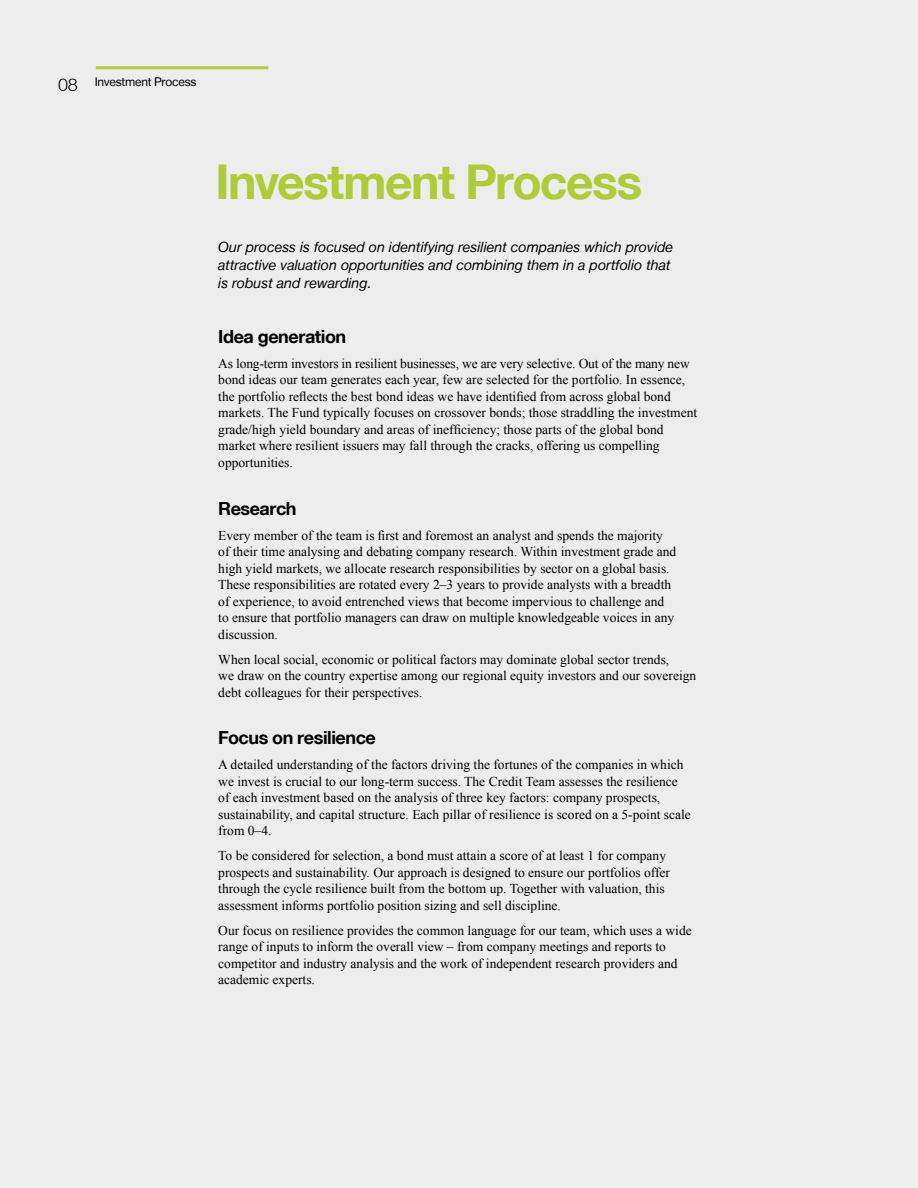
<style>
.page{position:relative;width:918px;height:1188px;background:#ededed}
.page>*{position:absolute;margin:0;border:0;box-sizing:border-box;transform-origin:0 0}
.t1{font:700 48px "Helvetica Neue LT";letter-spacing:-.03em;color:#afcb37}
.t2{font:700 18px "Helvetica Neue LT";letter-spacing:-.025em;color:#000}
.t3{font:300 18px "Helvetica Neue LT";color:#000}
.t4{font:italic 14.25px/18px "Helvetica Neue LT";color:#000}
.t5{font:13.5px/16.5px "Times New Roman";color:#000}
.t6{font:12px "Helvetica Neue LT";letter-spacing:-.015em;color:#000}
</style>
<div class="page">
<hr style="left:96px;top:66px;width:172px;height:3px;background:#afcb37">
<h2 class="t3" style="left:58px;top:73px;width:21px">08</h2>
<p class="t6" style="left:95px;top:75px;width:103px">Investment Process</p>
<h1 class="t1" style="left:216px;top:152px;width:428px">Investment Process</h1>
<p class="t4" style="left:218px;top:237px;width:457px">Our process is focused on identifying resilient companies which provide attractive valuation opportunities and combining them in a portfolio that is robust and rewarding.</p>
<h2 class="t2" style="left:218px;top:325px;width:130px">Idea generation</h2>
<p class="t5" style="left:218px;top:355px;width:480px">As long-term investors in resilient businesses, we are very selective. Out of the many new bond ideas our team generates each year, few are selected for the portfolio. In essence, the portfolio reflects the best bond ideas we have identified from across global bond markets. The Fund typically focuses on crossover bonds; those straddling the investment grade/high yield boundary and areas of inefficiency; those parts of the global bond market where resilient issuers may fall through the cracks, offering us compelling opportunities.</p>
<h2 class="t2" style="left:218px;top:497px;width:80px">Research</h2>
<p class="t5" style="left:218px;top:527px;width:460px">Every member of the team is first and foremost an analyst and spends the majority of their time analysing and debating company research. Within investment grade and high yield markets, we allocate research responsibilities by sector on a global basis.<br>These responsibilities are rotated every 2–3 years to provide analysts with a breadth of experience, to avoid entrenched views that become impervious to challenge and to ensure that portfolio managers can draw on multiple knowledgeable voices in any discussion.</p>
<p class="t5" style="left:218px;top:651px;width:480px">When local social, economic or political factors may dominate global sector trends,<br>we draw on the country expertise among our regional equity investors and our sovereign debt colleagues for their perspectives.</p>
<h2 class="t2" style="left:218px;top:727px;width:159px">Focus on resilience</h2>
<p class="t5" style="left:218px;top:756px;width:474px">A detailed understanding of the factors driving the fortunes of the companies in which we invest is crucial to our long-term success. The Credit Team assesses the resilience of each investment based on the analysis of three key factors: company prospects, sustainability, and capital structure. Each pillar of resilience is scored on a 5-point scale from 0–4.</p>
<p class="t5" style="left:218px;top:847px;width:453px">To be considered for selection, a bond must attain a score of at least 1 for company prospects and sustainability. Our approach is designed to ensure our portfolios offer through the cycle resilience built from the bottom up. Together with valuation, this assessment informs portfolio position sizing and sell discipline.</p>
<p class="t5" style="left:218px;top:922px;width:475px">Our focus on resilience provides the common language for our team, which uses a wide range of inputs to inform the overall view – from company meetings and reports to competitor and industry analysis and the work of independent research providers and academic experts.</p>
</div>
